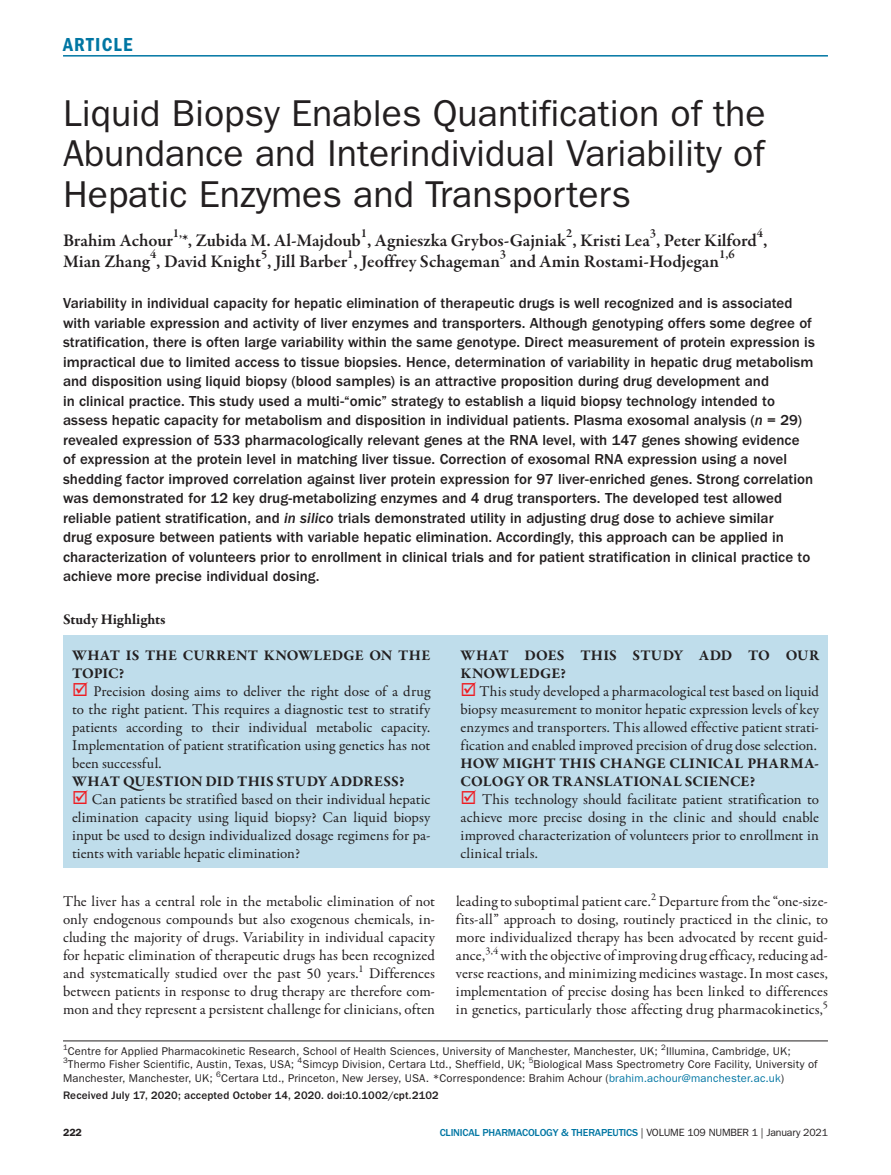
<style>
.page{position:relative;width:891px;height:1175px;background:#fff}
.page>*{position:absolute;margin:0;border:0;box-sizing:border-box;transform-origin:0 0}
.t1{font:37.5px/40.5px "ITC Franklin Gothic Std";color:#231f20;text-align:justify}
.t2{font:19.5px "ITC Franklin Gothic Std Dm Cd";letter-spacing:.065em;color:#0076a3}
.t3{font:600 18px/21px "Garamond Premr Pro";color:#231f20}
.t4{font:15px/18px "Garamond Premr Pro";letter-spacing:.005em;color:#231f20;text-align:justify}
.t5{font:500 15px/19.5px "ITC Franklin Gothic Std";letter-spacing:.005em;color:#231f20}
.t6{font:700 15px/18px "Garamond Premr Pro";letter-spacing:.01em;color:#231f20}
.t7{font:11.25px "ITC Franklin Gothic Std";letter-spacing:.015em;color:#231f20}
.t8{font:500 11.25px "ITC Franklin Gothic Std";letter-spacing:.015em;color:#231f20}
.t9{font:500 10.5px "ITC Franklin Gothic Std";letter-spacing:-.015em;color:#0076a3}
.t10{font:10.5px "Garamond Premr Pro";color:#231f20}
.t11{font:600 10.5px "ITC Franklin Gothic Std";color:#231f20}
.t12{font:7.8px "ITC Franklin Gothic Std";color:#231f20}
.s1{font-family:"ITC Franklin Gothic Std Med It";font-weight:400}
.s2{color:#ee1d23}
.s3{color:#0076a3}
.s4{font-weight:400;color:#231f20}
</style>
<div class="page">
<hr style="left:63px;top:55px;width:765px;height:2px;background:#0076a3">
<hr style="left:63px;top:1040px;width:765px;height:1px;background:#231f20">
<div style="left:63px;top:600px;width:765px;height:267px;background:#bfddeb"></div>
<div style="left:51px;top:591px;width:780px;height:44px;background:#fff"></div>
<h2 class="t2" style="left:63px;top:33px;width:71px">ARTICLE</h2>
<h1 class="t1" style="left:63px;top:93px;width:704px">Liquid Biopsy Enables Quantification of the Abundance and Interindividual Variability of Hepatic Enzymes and Transporters</h1>
<p class="t3" style="left:63px;top:230px;width:706px">Brahim Achour<sup>1,</sup>*, Zubida M. Al-Majdoub<sup>1</sup>, Agnieszka Grybos-Gajniak<sup>2</sup>, Kristi Lea<sup>3</sup>, Peter Kilford<sup>4</sup>,<br>Mian Zhang<sup>4</sup>, David Knight<sup>5</sup>, Jill Barber<sup>1</sup>, Jeoffrey Schageman<sup>3</sup> and Amin Rostami-Hodjegan<sup>1,6</sup></p>
<p class="t5" style="left:63px;top:294px;width:753px">Variability in individual capacity for hepatic elimination of therapeutic drugs is well recognized and is associated with variable expression and activity of liver enzymes and transporters. Although genotyping offers some degree of stratification, there is often large variability within the same genotype. Direct measurement of protein expression is impractical due to limited access to tissue biopsies. Hence, determination of variability in hepatic drug metabolism and disposition using liquid biopsy (blood samples) is an attractive proposition during drug development and<br>in clinical practice. This study used a multi-“omic” strategy to establish a liquid biopsy technology intended to assess hepatic capacity for metabolism and disposition in individual patients. Plasma exosomal analysis (<span class="s1">n</span> = 29) revealed expression of 533 pharmacologically relevant genes at the RNA level, with 147 genes showing evidence of expression at the protein level in matching liver tissue. Correction of exosomal RNA expression using a novel shedding factor improved correlation against liver protein expression for 97 liver-enriched genes. Strong correlation was demonstrated for 12 key drug-metabolizing enzymes and 4 drug transporters. The developed test allowed reliable patient stratification, and <span class="s1">in silico</span> trials demonstrated utility in adjusting drug dose to achieve similar<br>drug exposure between patients with variable hepatic elimination. Accordingly, this approach can be applied in characterization of volunteers prior to enrollment in clinical trials and for patient stratification in clinical practice to achieve more precise individual dosing.</p>
<p class="t6" style="left:63px;top:610px;width:104px">Study Highlights</p>
<p class="t6" style="left:72px;top:646px;width:360px">WHAT IS THE CURRENT KNOWLEDGE ON THE<br>TOPIC?</p>
<p class="t4" style="left:72px;top:682px;width:360px"><span class="s2">☑</span> Precision dosing aims to deliver the right dose of a drug to the right patient. This requires a diagnostic test to stratify patients according to their individual metabolic capacity.<br>Implementation of patient stratification using genetics has not been successful.</p>
<p class="t6" style="left:72px;top:772px;width:334px">WHAT QUESTION DID THIS STUDY ADDRESS?</p>
<p class="t4" style="left:72px;top:790px;width:360px"><span class="s2">☑</span> Can patients be stratified based on their individual hepatic elimination capacity using liquid biopsy? Can liquid biopsy input be used to design individualized dosage regimens for pa&shy;tients with variable hepatic elimination?</p>
<p class="t6" style="left:461px;top:646px;width:360px">WHAT DOES THIS STUDY ADD TO OUR<br>KNOWLEDGE?</p>
<p class="t4" style="left:461px;top:682px;width:360px"><span class="s2">☑</span> This study developed a pharmacological test based on liquid biopsy measurement to monitor hepatic expression levels of key enzymes and transporters. This allowed effective patient strati&shy;fication and enabled improved precision of drug dose selection.</p>
<p class="t6" style="left:461px;top:754px;width:360px">HOW MIGHT THIS CHANGE CLINICAL PHARMA-<br>COLOGY OR TRANSLATIONAL SCIENCE?</p>
<p class="t4" style="left:461px;top:790px;width:360px"><span class="s2">☑</span> This technology should facilitate patient stratification to achieve more precise dosing in the clinic and should enable improved characterization of volunteers prior to enrollment in clinical trials.</p>
<p class="t4" style="left:63px;top:893px;width:374px">The liver has a central role in the metabolic elimination of not only endogenous compounds but also exogenous chemicals, in&shy;cluding the majority of drugs. Variability in individual capacity for hepatic elimination of therapeutic drugs has been recognized and systematically studied over the past 50 years.<sup>1</sup> Differences between patients in response to drug therapy are therefore com&shy;mon and they represent a persistent challenge for clinicians, often</p>
<p class="t4" style="left:456px;top:893px;width:196px">leading to suboptimal patient care.</p>
<p class="t10" style="left:651px;top:890px;width:7px">2</p>
<p class="t4" style="left:456px;top:893px;width:373px;text-indent:203px">Departure from the “one-size&shy;fits-all” approach to dosing, routinely practiced in the clinic, to more individualized therapy has been advocated by recent guid&shy;ance,</p>
<p class="t10" style="left:485px;top:944px;width:14px">3,4</p>
<p class="t4" style="left:456px;top:947px;width:373px;text-indent:45px">with the objective of improving drug efficacy, reducing ad&shy;verse reactions, and minimizing medicines wastage. In most cases, implementation of precise dosing has been linked to differences in genetics, particularly those affecting drug pharmacokinetics,</p>
<p class="t10" style="left:823px;top:998px;width:7px">5</p>
<p class="t12" style="left:63px;top:1042px;width:6px">1</p>
<p class="t7" style="left:68px;top:1044px;width:592px">Centre for Applied Pharmacokinetic Research, School of Health Sciences, University of Manchester, Manchester, UK;</p>
<p class="t12" style="left:661px;top:1042px;width:6px">2</p>
<p class="t7" style="left:666px;top:1044px;width:126px">Illumina, Cambridge, UK;</p>
<p class="t12" style="left:63px;top:1056px;width:6px">3</p>
<p class="t7" style="left:68px;top:1058px;width:228px">Thermo Fisher Scientific, Austin, Texas, USA;</p>
<p class="t12" style="left:298px;top:1056px;width:6px">4</p>
<p class="t7" style="left:303px;top:1058px;width:224px">Simcyp Division, Certara Ltd., Sheffield, UK;</p>
<p class="t12" style="left:529px;top:1056px;width:6px">5</p>
<p class="t7" style="left:534px;top:1058px;width:286px">Biological Mass Spectrometry Core Facility, University of</p>
<p class="t7" style="left:63px;top:1071px;width:151px">Manchester, Manchester, UK;</p>
<p class="t12" style="left:216px;top:1069px;width:6px">6</p>
<p class="t7" style="left:221px;top:1071px;width:564px">Certara Ltd., Princeton, New Jersey, USA. *Correspondence: Brahim Achour (<span class="s3">brahim.achour@manchester.ac.uk</span>)</p>
<p class="t8" style="left:63px;top:1088px;width:377px">Received July 17, 2020; accepted October 14, 2020. doi:10.1002/cpt.2102</p>
<p class="t11" style="left:63px;top:1125px;width:20px">222</p>
<p class="t9" style="left:440px;top:1126px;width:390px">CLINICAL PHARMACOLOGY &amp; THERAPEUTICS <span class="s4">| VOLUME 109 NUMBER 1 | January 2021</span></p>
</div>
